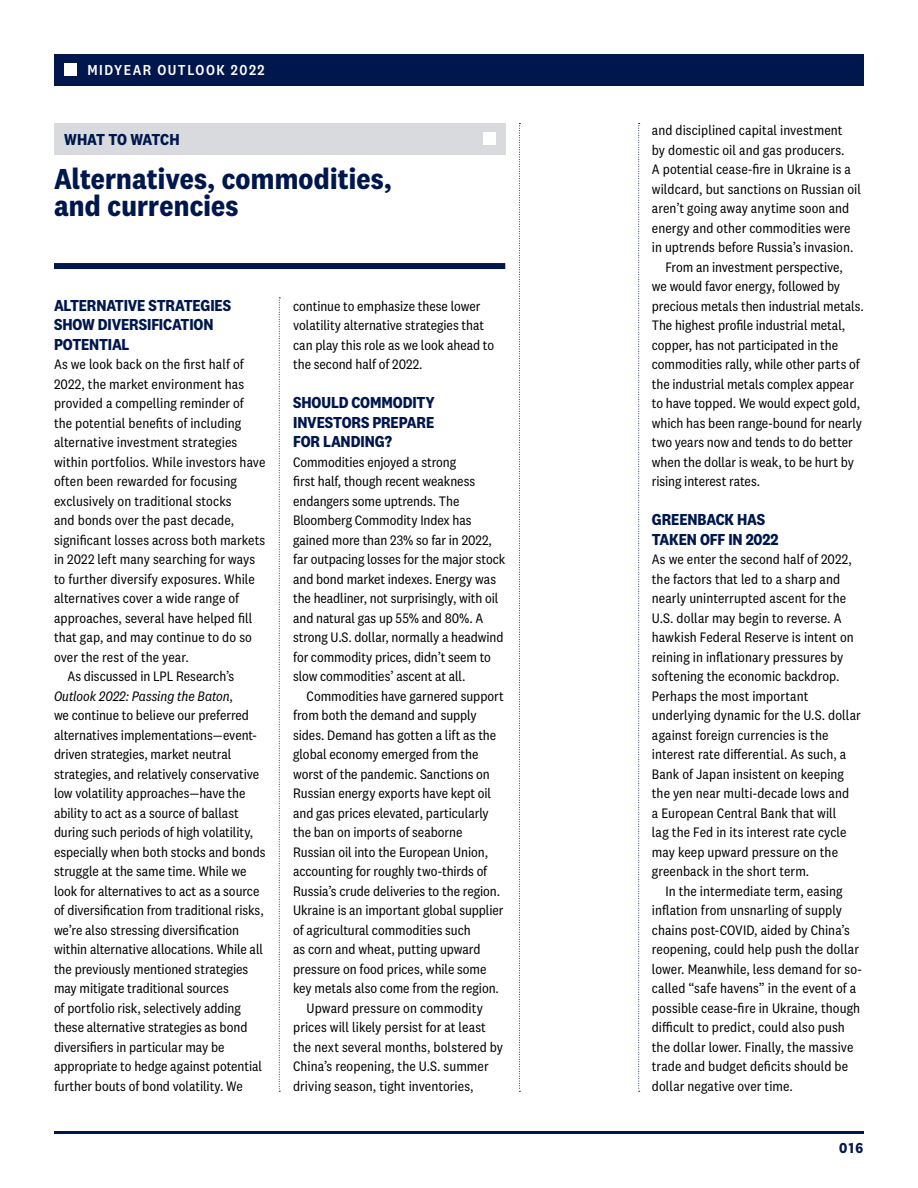
<style>
.page{position:relative;width:918px;height:1188px;background:#fff}
.page>*{position:absolute;margin:0;border:0;box-sizing:border-box;transform-origin:0 0}
.t1{font:700 30px/27px "National 2 Narrow";letter-spacing:.005em;color:#00174d}
.t2{font:700 16.5px/19.5px "National 2 Narrow";letter-spacing:-.005em;color:#00174d}
.t3{font:500 15px "National 2 Narrow";letter-spacing:.1em;color:#fff}
.t4{font:700 15px "National 2 Narrow";color:#00174d}
.t5{font:14.25px/19.5px "National 2 Narrow";color:#000}
.t6{font:italic 14.25px "National 2 Narrow";letter-spacing:-.005em;color:#000}
.s1{font-style:normal}
</style>
<div class="page">
<div style="left:54px;top:54px;width:810px;height:32px;background:#00174d"></div>
<div style="left:54px;top:123px;width:451px;height:32px;background:#d8dade"></div>
<div style="left:64px;top:64px;width:12px;height:12px;background:#fff"></div>
<hr style="left:54px;top:1131px;width:810px;height:3px;background:#00174d">
<svg style="left:638px;top:123px;width:2px;height:969px"></svg>
<svg style="left:519px;top:123px;width:1px;height:969px"></svg>
<svg style="left:279px;top:298px;width:1px;height:794px"></svg>
<div style="left:54px;top:263px;width:451px;height:6px;background:#00174d"></div>
<div style="left:484px;top:132px;width:12px;height:13px;background:#fff"></div>
<p class="t3" style="left:87px;top:61px;width:179px">MIDYEAR OUTLOOK 2022</p>
<p class="t2" style="left:64px;top:130px;width:117px">WHAT TO WATCH</p>
<h1 class="t1" style="left:54px;top:165px;width:339px">Alternatives, commodities, and currencies</h1>
<p class="t2" style="left:54px;top:295px;width:179px">ALTERNATIVE STRATEGIES<br>SHOW DIVERSIFICATION<br>POTENTIAL</p>
<p class="t5" style="left:54px;top:355px;width:191px">As we look back on the first half of</p>
<p class="t5" style="left:54px;top:374px;width:192px">2022, the market environment has</p>
<p class="t5" style="left:54px;top:394px;width:191px">provided a compelling reminder of</p>
<p class="t5" style="left:54px;top:413px;width:189px">the potential benefits of including</p>
<p class="t5" style="left:54px;top:433px;width:185px">alternative investment strategies</p>
<p class="t5" style="left:54px;top:452px;width:213px">within portfolios. While investors have</p>
<p class="t5" style="left:54px;top:472px;width:184px">often been rewarded for focusing</p>
<p class="t5" style="left:54px;top:491px;width:179px">exclusively on traditional stocks</p>
<p class="t5" style="left:54px;top:511px;width:182px">and bonds over the past decade,</p>
<p class="t5" style="left:54px;top:530px;width:213px">significant losses across both markets</p>
<p class="t5" style="left:54px;top:550px;width:203px">in 2022 left many searching for ways</p>
<p class="t5" style="left:54px;top:569px;width:202px">to further diversify exposures. While</p>
<p class="t5" style="left:54px;top:589px;width:187px">alternatives cover a wide range of</p>
<p class="t5" style="left:54px;top:608px;width:200px">approaches, several have helped fill</p>
<p class="t5" style="left:54px;top:628px;width:199px">that gap, and may continue to do so</p>
<p class="t5" style="left:54px;top:647px;width:136px">over the rest of the year.</p>
<p class="t5" style="left:67px;top:667px;width:168px">As discussed in LPL Research’s</p>
<p class="t6" style="left:54px;top:688px;width:180px">Outlook 2022: Passing the Baton<span class="s1">,</span></p>
<p class="t5" style="left:54px;top:706px;width:197px">we continue to believe our preferred</p>
<p class="t5" style="left:54px;top:725px;width:204px">alternatives implementations—event-</p>
<p class="t5" style="left:54px;top:745px;width:179px">driven strategies, market neutral</p>
<p class="t5" style="left:54px;top:764px;width:207px">strategies, and relatively conservative</p>
<p class="t5" style="left:54px;top:783px;width:193px">low volatility approaches—have the</p>
<p class="t5" style="left:54px;top:803px;width:187px">ability to act as a source of ballast</p>
<p class="t5" style="left:54px;top:822px;width:201px">during such periods of high volatility,</p>
<p class="t5" style="left:54px;top:842px;width:213px">especially when both stocks and bonds</p>
<p class="t5" style="left:54px;top:861px;width:194px">struggle at the same time. While we</p>
<p class="t5" style="left:54px;top:881px;width:207px">look for alternatives to act as a source</p>
<p class="t5" style="left:54px;top:900px;width:211px">of diversification from traditional risks,</p>
<p class="t5" style="left:54px;top:920px;width:187px">we’re also stressing diversification</p>
<p class="t5" style="left:54px;top:939px;width:211px">within alternative allocations. While all</p>
<p class="t5" style="left:54px;top:959px;width:196px">the previously mentioned strategies</p>
<p class="t5" style="left:54px;top:978px;width:176px">may mitigate traditional sources</p>
<p class="t5" style="left:54px;top:998px;width:188px">of portfolio risk, selectively adding</p>
<p class="t5" style="left:54px;top:1017px;width:195px">these alternative strategies as bond</p>
<p class="t5" style="left:54px;top:1037px;width:172px">diversifiers in particular may be</p>
<p class="t5" style="left:54px;top:1056px;width:210px">appropriate to hedge against potential</p>
<p class="t5" style="left:54px;top:1076px;width:190px">further bouts of bond volatility. We</p>
<p class="t5" style="left:293px;top:296px;width:203px">continue to emphasize these lower volatility alternative strategies that can play this role as we look ahead to the second half of 2022.</p>
<p class="t2" style="left:293px;top:393px;width:143px;text-align:justify">SHOULD COMMODITY INVESTORS PREPARE FOR LANDING?</p>
<p class="t5" style="left:293px;top:452px;width:214px">Commodities enjoyed a strong<br>first half, though recent weakness endangers some uptrends. The Bloomberg Commodity Index has gained more than 23% so far in 2022, far outpacing losses for the major stock and bond market indexes. Energy was the headliner, not surprisingly, with oil and natural gas up 55% and 80%. A strong U.S. dollar, normally a headwind for commodity prices, didn’t seem to slow commodities’ ascent at all.</p>
<p class="t5" style="left:307px;top:686px;width:199px">Commodities have garnered support</p>
<p class="t5" style="left:293px;top:706px;width:185px">from both the demand and supply</p>
<p class="t5" style="left:293px;top:725px;width:205px">sides. Demand has gotten a lift as the</p>
<p class="t5" style="left:293px;top:745px;width:187px">global economy emerged from the</p>
<p class="t5" style="left:293px;top:764px;width:198px">worst of the pandemic. Sanctions on</p>
<p class="t5" style="left:293px;top:784px;width:200px">Russian energy exports have kept oil</p>
<p class="t5" style="left:293px;top:803px;width:197px">and gas prices elevated, particularly</p>
<p class="t5" style="left:293px;top:823px;width:171px">the ban on imports of seaborne</p>
<p class="t5" style="left:293px;top:842px;width:196px">Russian oil into the European Union,</p>
<p class="t5" style="left:293px;top:862px;width:196px">accounting for roughly two-thirds of</p>
<p class="t5" style="left:293px;top:881px;width:209px">Russia’s crude deliveries to the region.</p>
<p class="t5" style="left:293px;top:900px;width:212px">Ukraine is an important global supplier</p>
<p class="t5" style="left:293px;top:920px;width:179px">of agricultural commodities such</p>
<p class="t5" style="left:293px;top:939px;width:189px">as corn and wheat, putting upward</p>
<p class="t5" style="left:293px;top:959px;width:195px">pressure on food prices, while some</p>
<p class="t5" style="left:293px;top:978px;width:207px">key metals also come from the region.</p>
<p class="t5" style="left:307px;top:998px;width:178px">Upward pressure on commodity</p>
<p class="t5" style="left:293px;top:1017px;width:194px">prices will likely persist for at least</p>
<p class="t5" style="left:293px;top:1037px;width:212px">the next several months, bolstered by</p>
<p class="t5" style="left:293px;top:1056px;width:197px">China’s reopening, the U.S. summer</p>
<p class="t5" style="left:293px;top:1076px;width:182px">driving season, tight inventories,</p>
<p class="t5" style="left:652px;top:121px;width:192px">and disciplined capital investment</p>
<p class="t5" style="left:652px;top:140px;width:194px">by domestic oil and gas producers.</p>
<p class="t5" style="left:652px;top:160px;width:201px">A potential cease-fire in Ukraine is a</p>
<p class="t5" style="left:652px;top:179px;width:211px">wildcard, but sanctions on Russian oil</p>
<p class="t5" style="left:652px;top:199px;width:199px">aren’t going away anytime soon and</p>
<p class="t5" style="left:652px;top:218px;width:200px">energy and other commodities were</p>
<p class="t5" style="left:652px;top:238px;width:203px">in uptrends before Russia’s invasion.</p>
<p class="t5" style="left:665px;top:257px;width:179px">From an investment perspective,</p>
<p class="t5" style="left:652px;top:277px;width:190px">we would favor energy, followed by</p>
<p class="t5" style="left:652px;top:296px;width:214px">precious metals then industrial metals.</p>
<p class="t5" style="left:652px;top:316px;width:195px">The highest profile industrial metal,</p>
<p class="t5" style="left:652px;top:335px;width:188px">copper, has not participated in the</p>
<p class="t5" style="left:652px;top:355px;width:209px">commodities rally, while other parts of</p>
<p class="t5" style="left:652px;top:374px;width:204px">the industrial metals complex appear</p>
<p class="t5" style="left:652px;top:394px;width:210px">to have topped. We would expect gold,</p>
<p class="t5" style="left:652px;top:413px;width:212px">which has been range-bound for nearly</p>
<p class="t5" style="left:652px;top:433px;width:203px">two years now and tends to do better</p>
<p class="t5" style="left:652px;top:452px;width:204px">when the dollar is weak, to be hurt by</p>
<p class="t5" style="left:652px;top:472px;width:110px">rising interest rates.</p>
<p class="t2" style="left:652px;top:510px;width:128px">GREENBACK HAS<br>TAKEN OFF IN 2022</p>
<p class="t5" style="left:652px;top:550px;width:210px">As we enter the second half of 2022, the factors that led to a sharp and nearly uninterrupted ascent for the U.S. dollar may begin to reverse. A hawkish Federal Reserve is intent on reining in inflationary pressures by softening the economic backdrop.<br>Perhaps the most important underlying dynamic for the U.S. dollar against foreign currencies is the interest rate differential. As such, a Bank of Japan insistent on keeping the yen near multi-decade lows and<br>a European Central Bank that will<br>lag the Fed in its interest rate cycle may keep upward pressure on the greenback in the short term.</p>
<p class="t5" style="left:652px;top:881px;width:211px;text-indent:13px">In the intermediate term, easing inflation from unsnarling of supply chains post-COVID, aided by China’s reopening, could help push the dollar lower. Meanwhile, less demand for so&shy;called “safe havens” in the event of a possible cease-fire in Ukraine, though difficult to predict, could also push the dollar lower. Finally, the massive trade and budget deficits should be dollar negative over time.</p>
<p class="t4" style="left:839px;top:1139px;width:26px">016</p>
</div>
